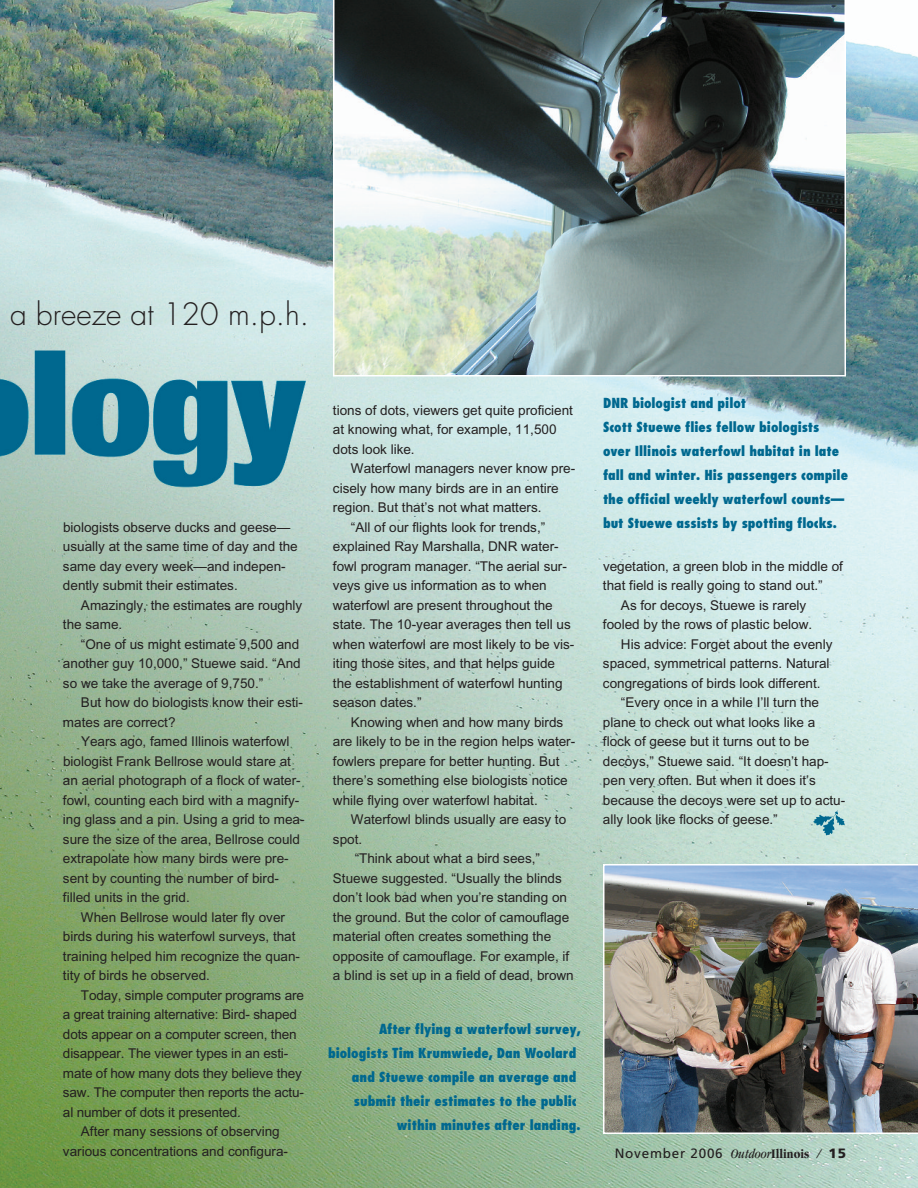
<style>
.page{position:relative;width:918px;height:1188px;background:#fff}
.page>*{position:absolute;margin:0;border:0;box-sizing:border-box;transform-origin:0 0}
.t1{font:300 30px "Futura";color:#231f20}
.t2{font:13.5px/19.5px "Arial";color:#231f20}
.t3{font:800 condensed 13.5px/24px "Futura";color:#00688f}
.t4{font:13.5px "Frutiger";letter-spacing:.055em;color:#231f20}
.s1{font-family:"Garamond";font-style:italic;font-stretch:condensed}
.s2{font-family:"Garamond";font-weight:700;font-stretch:condensed}
.s3{font-weight:900}
</style>
<div class="page">
<img style="left:0;top:0;width:918px;height:1188px">
<img style="left:603px;top:864px;width:315px;height:270px">
<img style="left:333px;top:0;width:513px;height:376px">
<img style="left:813px;top:810px;width:31px;height:25px">
<h1 class="t1" style="left:10px;top:301px;width:301px">a breeze at 120 m.p.h.</h1>
<p class="t2" style="left:63px;top:518px;width:236px">biologists observe ducks and geese— usually at the same time of day and the same day every week—and indepen&shy;dently submit their estimates.</p>
<p class="t2" style="left:63px;top:596px;width:241px;text-indent:18px">Amazingly, the estimates are roughly the same.</p>
<p class="t2" style="left:63px;top:635px;width:239px;text-align:justify;text-indent:18px">“One of us might estimate 9,500 and another guy 10,000,” Stuewe said. “And so we take the average of 9,750.”</p>
<p class="t2" style="left:63px;top:694px;width:242px;text-indent:18px">But how do biologists know their esti&shy;mates are correct?</p>
<p class="t2" style="left:63px;top:733px;width:243px;text-indent:18px">Years ago, famed Illinois waterfowl biologist Frank Bellrose would stare at an aerial photograph of a flock of water&shy;fowl, counting each bird with a magnify&shy;ing glass and a pin. Using a grid to mea&shy;sure the size of the area, Bellrose could extrapolate how many birds were pre&shy;sent by counting the number of bird&shy;filled units in the grid.</p>
<p class="t2" style="left:63px;top:908px;width:239px;text-indent:18px">When Bellrose would later fly over birds during his waterfowl surveys, that training helped him recognize the quan&shy;tity of birds he observed.</p>
<p class="t2" style="left:81px;top:986px;width:224px">Today, simple computer programs are</p>
<p class="t2" style="left:63px;top:1006px;width:235px">a great training alternative: Bird- shaped</p>
<p class="t2" style="left:63px;top:1025px;width:235px">dots appear on a computer screen, then</p>
<p class="t2" style="left:63px;top:1045px;width:227px">disappear. The viewer types in an esti-</p>
<p class="t2" style="left:63px;top:1064px;width:240px">mate of how many dots they believe they</p>
<p class="t2" style="left:63px;top:1084px;width:242px">saw. The computer then reports the actu-</p>
<p class="t2" style="left:63px;top:1103px;width:179px">al number of dots it presented.</p>
<p class="t2" style="left:81px;top:1123px;width:200px">After many sessions of observing</p>
<p class="t2" style="left:63px;top:1142px;width:227px">various concentrations and configura-</p>
<p class="t2" style="left:333px;top:401px;width:242px">tions of dots, viewers get quite proficient at knowing what, for example, 11,500 dots look like.</p>
<p class="t2" style="left:351px;top:460px;width:226px">Waterfowl managers never know pre-</p>
<p class="t2" style="left:333px;top:479px;width:227px">cisely how many birds are in an entire</p>
<p class="t2" style="left:333px;top:499px;width:210px">region. But that’s not what matters.</p>
<p class="t2" style="left:351px;top:518px;width:196px">“All of our flights look for trends,”</p>
<p class="t2" style="left:333px;top:538px;width:227px">explained Ray Marshalla, DNR water-</p>
<p class="t2" style="left:333px;top:557px;width:235px">fowl program manager. “The aerial sur-</p>
<p class="t2" style="left:333px;top:577px;width:215px">veys give us information as to when</p>
<p class="t2" style="left:333px;top:596px;width:221px">waterfowl are present throughout the</p>
<p class="t2" style="left:333px;top:616px;width:239px">state. The 10-year averages then tell us</p>
<p class="t2" style="left:333px;top:635px;width:243px">when waterfowl are most likely to be vis-</p>
<p class="t2" style="left:333px;top:655px;width:224px">iting those sites, and that helps guide</p>
<p class="t2" style="left:333px;top:674px;width:231px">the establishment of waterfowl hunting</p>
<p class="t2" style="left:333px;top:694px;width:90px">season dates.”</p>
<p class="t2" style="left:351px;top:713px;width:214px">Knowing when and how many birds</p>
<p class="t2" style="left:333px;top:733px;width:244px">are likely to be in the region helps water-</p>
<p class="t2" style="left:333px;top:752px;width:228px">fowlers prepare for better hunting. But</p>
<p class="t2" style="left:333px;top:772px;width:236px">there’s something else biologists notice</p>
<p class="t2" style="left:333px;top:791px;width:206px">while flying over waterfowl habitat.</p>
<p class="t2" style="left:351px;top:811px;width:217px">Waterfowl blinds usually are easy to</p>
<p class="t2" style="left:333px;top:830px;width:31px">spot.</p>
<p class="t2" style="left:355px;top:850px;width:187px">“Think about what a bird sees,”</p>
<p class="t2" style="left:333px;top:869px;width:230px">Stuewe suggested. “Usually the blinds</p>
<p class="t2" style="left:333px;top:889px;width:236px">don’t look bad when you’re standing on</p>
<p class="t2" style="left:333px;top:908px;width:238px">the ground. But the color of camouflage</p>
<p class="t2" style="left:333px;top:928px;width:220px">material often creates something the</p>
<p class="t2" style="left:333px;top:947px;width:238px">opposite of camouflage. For example, if</p>
<p class="t2" style="left:333px;top:967px;width:242px">a blind is set up in a field of dead, brown</p>
<p class="t3" style="left:379px;top:1018px;width:203px">After flying a waterfowl survey,</p>
<p class="t3" style="left:328px;top:1042px;width:250px">biologists Tim Krumwiede, Dan Woolard</p>
<p class="t3" style="left:352px;top:1066px;width:226px">and Stuewe compile an average and</p>
<p class="t3" style="left:354px;top:1090px;width:224px">submit their estimates to the public</p>
<p class="t3" style="left:397px;top:1114px;width:185px">within minutes after landing.</p>
<p class="t3" style="left:603px;top:392px;width:247px">DNR biologist and pilot<br>Scott Stuewe flies fellow biologists over Illinois waterfowl habitat in late fall and winter. His passengers compile the official weekly waterfowl counts— but Stuewe assists by spotting flocks.</p>
<p class="t2" style="left:603px;top:557px;width:242px">vegetation, a green blob in the middle of</p>
<p class="t2" style="left:603px;top:577px;width:221px">that field is really going to stand out.”</p>
<p class="t2" style="left:621px;top:596px;width:187px">As for decoys, Stuewe is rarely</p>
<p class="t2" style="left:603px;top:616px;width:211px">fooled by the rows of plastic below.</p>
<p class="t2" style="left:621px;top:635px;width:213px">His advice: Forget about the evenly</p>
<p class="t2" style="left:603px;top:655px;width:228px">spaced, symmetrical patterns. Natural</p>
<p class="t2" style="left:603px;top:674px;width:219px">congregations of birds look different.</p>
<p class="t2" style="left:621px;top:694px;width:200px">“Every once in a while I’ll turn the</p>
<p class="t2" style="left:603px;top:713px;width:214px">plane to check out what looks like a</p>
<p class="t2" style="left:603px;top:733px;width:208px">flock of geese but it turns out to be</p>
<p class="t2" style="left:603px;top:752px;width:227px">decoys,” Stuewe said. “It doesn’t hap-</p>
<p class="t2" style="left:603px;top:772px;width:215px">pen very often. But when it does it’s</p>
<p class="t2" style="left:603px;top:791px;width:244px">because the decoys were set up to actu-</p>
<p class="t2" style="left:603px;top:811px;width:176px">ally look like flocks of geese.”</p>
<p class="t4" style="left:615px;top:1148px;width:233px">November 2006 <span class="s1">Outdoor</span><span class="s2">Illinois</span> <span class="s1">/</span> <span class="s3">15</span></p>
</div>
